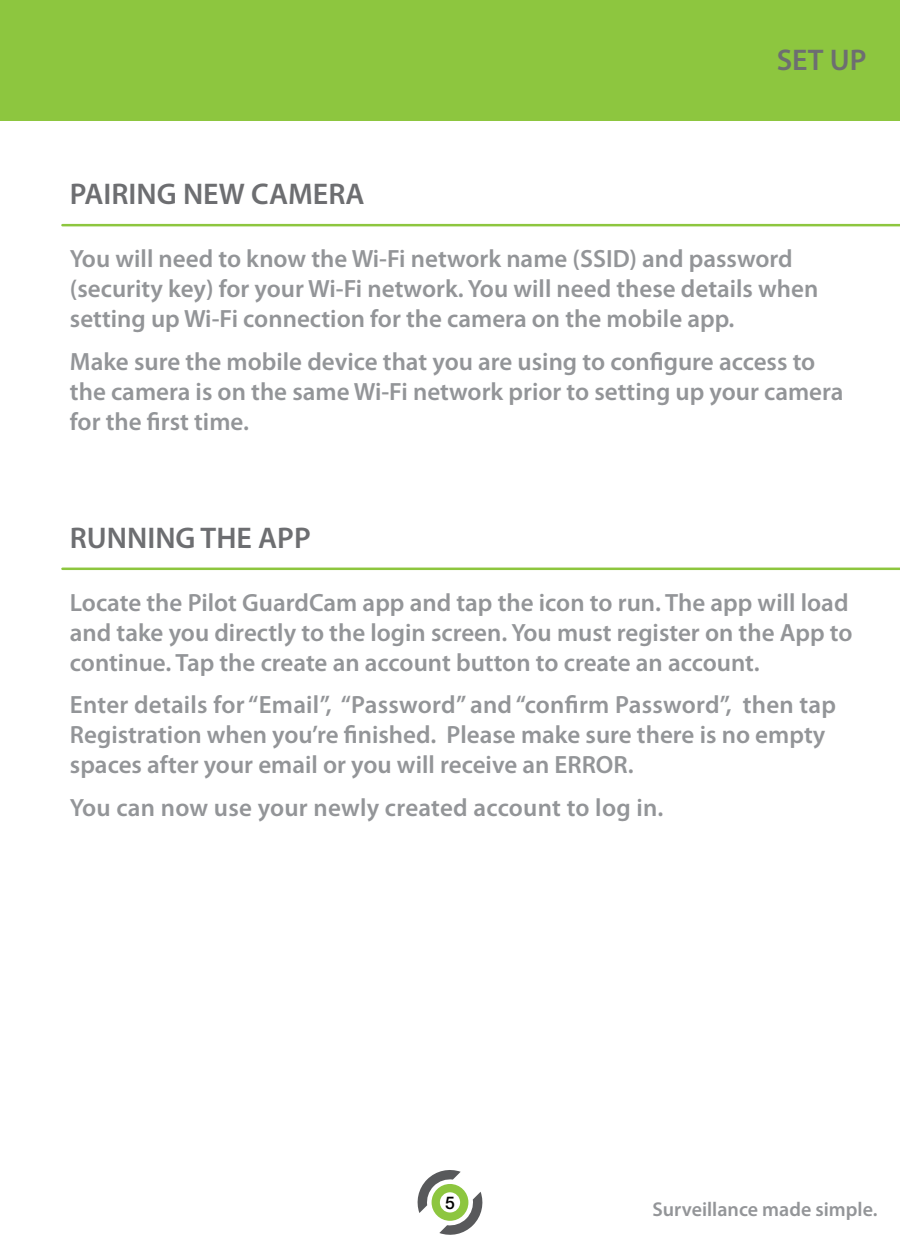
<style>
.page{position:relative;width:900px;height:1260px;background:#fff}
.page>*{position:absolute;margin:0;border:0;box-sizing:border-box;transform-origin:0 0}
.t1{font:600 30px "Myriad Pro";color:#6d6e71}
.t2{font:600 25px/30px "Myriad Pro";color:#939598}
.t3{font:600 20px "Myriad Pro";color:#939598}
.t4{font:500 17.5px "Helvetica Neue";color:#000}
</style>
<div class="page">
<svg style="left:417px;top:1170px;width:66px;height:65px"></svg>
<div style="left:0;top:0;width:900px;height:121px;background:#8dc63f"></div>
<hr style="left:62px;top:224px;width:838px;height:2px;background:#8dc63f">
<hr style="left:62px;top:568px;width:838px;height:2px;background:#8dc63f">
<p class="t1" style="left:70px;top:175px;width:296px">PAIRING NEW CAMERA</p>
<p class="t1" style="left:777px;top:41px;width:92px">SET UP</p>
<p class="t2" style="left:70px;top:243px;width:750px">You will need to know the Wi-Fi network name (SSID) and password (security key) for your Wi-Fi network. You will need these details when setting up Wi-Fi connection for the camera on the mobile app.</p>
<p class="t2" style="left:70px;top:346px;width:775px">Make sure the mobile device that you are using to configure access to the camera is on the same Wi-Fi network prior to setting up your camera for the first time.</p>
<p class="t1" style="left:70px;top:519px;width:242px">RUNNING THE APP</p>
<p class="t2" style="left:70px;top:587px;width:784px">Locate the Pilot GuardCam app and tap the icon to run. The app will load and take you directly to the login screen. You must register on the App to continue. Tap the create an account button to create an account.</p>
<p class="t2" style="left:70px;top:689px;width:768px">Enter details for “Email”, “Password” and “confirm Password”, then tap<br>Registration when you’re finished. Please make sure there is no empty spaces after your email or you will receive an ERROR.</p>
<p class="t2" style="left:70px;top:792px;width:595px">You can now use your newly created account to log in.</p>
<p class="t4" style="left:445px;top:1192px;width:11px">5</p>
<p class="t3" style="left:652px;top:1196px;width:227px">Surveillance made simple.</p>
</div>
